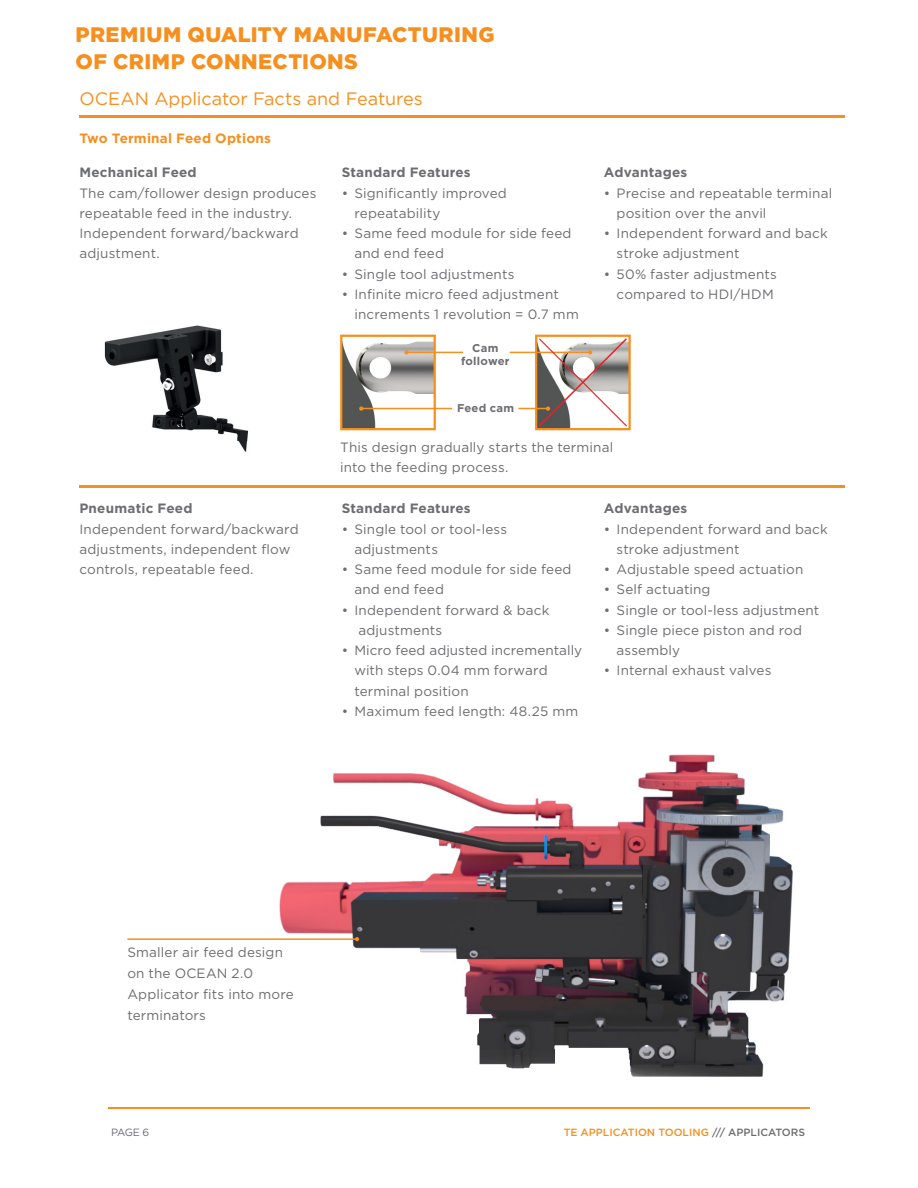
<style>
.page{position:relative;width:918px;height:1188px;background:#fff}
.page>*{position:absolute;margin:0;border:0;box-sizing:border-box;transform-origin:0 0}
.t1{font:900 21px/27px "Gotham";letter-spacing:.02em;color:#f68f1e}
.t2{font:18px "Gotham";color:#f68f1e}
.t3{font:13.5px/20.2px "Gotham";letter-spacing:.01em;color:#6c6d70}
.t4{font:700 13.5px "Gotham";letter-spacing:.015em;color:#6c6d70}
.t5{font:700 13.5px "Gotham";letter-spacing:.015em;color:#f68f1e}
.t6{font:700 11.25px/12.8px "Gotham";letter-spacing:.02em;color:#6c6d70;text-align:center}
.t7{font:500 10.5px "Gotham";color:#f68f1e}
.t8{font:10.5px "Gotham";color:#696b73}
.s1{color:#6c6d70}
</style>
<div class="page">
<hr style="left:79px;top:116px;width:766px;height:2px;background:#f68f1e">
<img style="left:104px;top:325px;width:145px;height:127px">
<img style="left:343px;top:341px;width:90px;height:86px">
<div style="left:340px;top:335px;width:96px;height:95px;border:2px solid #f68f1e"></div>
<div style="left:535px;top:335px;width:96px;height:95px;border:2px solid #f68f1e"></div>
<hr style="left:407px;top:352px;width:56px;height:1px;background:#f68f1e">
<hr style="left:510px;top:352px;width:81px;height:1px;background:#f68f1e">
<hr style="left:361px;top:408px;width:91px;height:1px;background:#f68f1e">
<hr style="left:518px;top:408px;width:30px;height:1px;background:#f68f1e">
<hr style="left:79px;top:486px;width:766px;height:2px;background:#f68f1e">
<svg style="left:404px;top:350px;width:5px;height:4px"></svg>
<svg style="left:359px;top:406px;width:4px;height:5px"></svg>
<svg style="left:537px;top:337px;width:92px;height:91px"></svg>
<hr style="left:108px;top:1107px;width:702px;height:1px;background:#f68f1e">
<img style="left:279px;top:754px;width:514px;height:323px">
<hr style="left:127px;top:938px;width:230px;height:2px;background:#f68f1e">
<svg style="left:355px;top:937px;width:4px;height:4px"></svg>
<h1 class="t1" style="left:76px;top:21px;width:420px">PREMIUM QUALITY MANUFACTURING<br>OF CRIMP CONNECTIONS</h1>
<h2 class="t2" style="left:79px;top:87px;width:345px">OCEAN Applicator Facts and Features</h2>
<p class="t5" style="left:79px;top:130px;width:193px">Two Terminal Feed Options</p>
<p class="t4" style="left:342px;top:164px;width:131px">Standard Features</p>
<p class="t3" style="left:354px;top:183px;width:154px;text-indent:-13px">• Significantly improved repeatability</p>
<p class="t3" style="left:354px;top:223px;width:219px;text-indent:-13px">• Same feed module for side feed and end feed</p>
<p class="t3" style="left:342px;top:264px;width:174px">• Single tool adjustments</p>
<p class="t3" style="left:354px;top:284px;width:226px;text-indent:-13px">• Infinite micro feed adjustment increments 1 revolution = 0.7 mm</p>
<p class="t4" style="left:79px;top:164px;width:119px">Mechanical Feed</p>
<p class="t3" style="left:79px;top:183px;width:238px">The cam/follower design produces repeatable feed in the industry.<br>Independent forward/backward adjustment.</p>
<p class="t6" style="left:461px;top:342px;width:50px">Cam follower</p>
<p class="t6" style="left:457px;top:401px;width:59px">Feed cam</p>
<p class="t4" style="left:604px;top:164px;width:85px">Advantages</p>
<p class="t3" style="left:617px;top:183px;width:217px;text-indent:-13px">• Precise and repeatable terminal position over the anvil</p>
<p class="t3" style="left:617px;top:223px;width:213px;text-indent:-13px">• Independent forward and back stroke adjustment</p>
<p class="t3" style="left:604px;top:264px;width:175px;text-align:right">• 50% faster adjustments compared to HDI/HDM</p>
<p class="t4" style="left:79px;top:500px;width:114px">Pneumatic Feed</p>
<p class="t3" style="left:79px;top:518px;width:221px">Independent forward/backward adjustments, independent flow controls, repeatable feed.</p>
<p class="t3" style="left:340px;top:437px;width:275px">This design gradually starts the terminal into the feeding process.</p>
<p class="t4" style="left:342px;top:500px;width:131px">Standard Features</p>
<p class="t3" style="left:354px;top:518px;width:154px;text-indent:-13px">• Single tool or tool-less adjustments</p>
<p class="t3" style="left:354px;top:559px;width:219px;text-indent:-13px">• Same feed module for side feed and end feed</p>
<p class="t3" style="left:358px;top:599px;width:192px;text-indent:-17px">• Independent forward &amp; back adjustments</p>
<p class="t3" style="left:354px;top:640px;width:229px;text-indent:-13px">• Micro feed adjusted incrementally with steps 0.04 mm forward terminal position</p>
<p class="t3" style="left:342px;top:701px;width:238px">• Maximum feed length: 48.25 mm</p>
<p class="t4" style="left:604px;top:500px;width:85px">Advantages</p>
<p class="t3" style="left:617px;top:518px;width:213px;text-indent:-13px">• Independent forward and back stroke adjustment</p>
<p class="t3" style="left:604px;top:559px;width:201px">• Adjustable speed actuation</p>
<p class="t3" style="left:604px;top:579px;width:108px">• Self actuating</p>
<p class="t3" style="left:604px;top:599px;width:217px">• Single or tool-less adjustment</p>
<p class="t3" style="left:617px;top:620px;width:187px;text-indent:-13px">• Single piece piston and rod assembly</p>
<p class="t3" style="left:604px;top:660px;width:169px">• Internal exhaust valves</p>
<p class="t3" style="left:127px;top:941px;width:168px;line-height:21px">Smaller air feed design on the OCEAN 2.0<br>Applicator fits into more terminators</p>
<p class="t8" style="left:111px;top:1125px;width:40px">PAGE 6</p>
<p class="t7" style="left:564px;top:1125px;width:243px">TE APPLICATION TOOLING <span class="s1">/// APPLICATORS</span></p>
</div>
